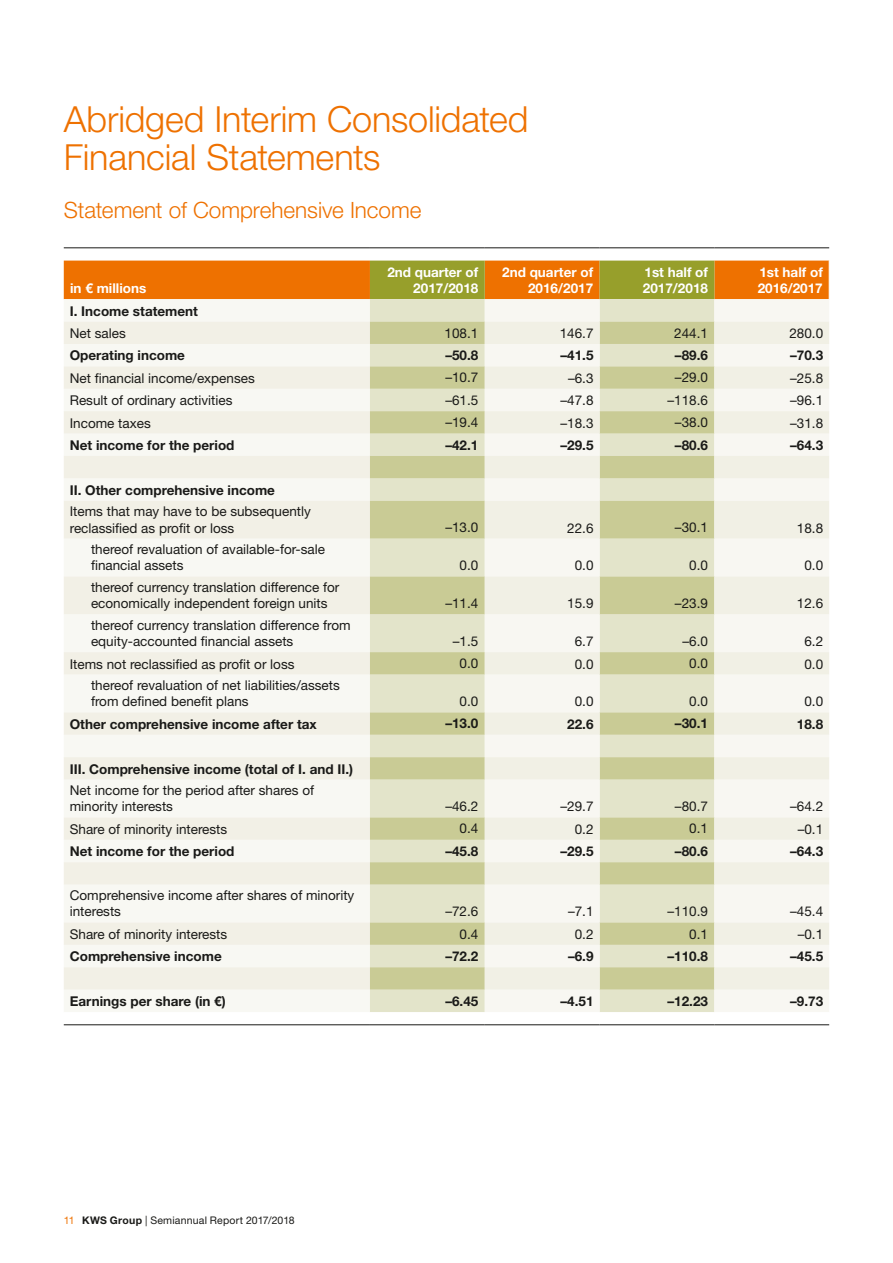
<style>
.page{position:relative;width:893px;height:1263px;background:#fff}
.page>*{position:absolute;margin:0;border:0;box-sizing:border-box;transform-origin:0 0}
.t1{font:300 36px/37.5px "Helvetica Neue LT Std";letter-spacing:-.005em;color:#ee7100}
.t2{font:300 22.5px "Helvetica Neue LT Std";color:#ee7100}
.t3{font:13.5px/16.2px "Helvetica Neue LT Std";color:#1a1a18}
.t4{font:700 13.5px "Helvetica Neue LT Std";color:#1a1a18}
.t5{font:700 13.5px/16.2px "Helvetica Neue LT Std";color:#fff;text-align:right}
.t6{font:10.5px "Helvetica Neue LT Std";letter-spacing:.015em;color:#1a1a18}
.s1{color:#ee7100}
.s2{font-weight:700}
</style>
<div class="page">
<svg style="left:64px;top:261px;width:765px;height:38px;background:#d37e0d"></svg>
<div style="left:64px;top:299px;width:306px;height:713px;background:#f8f8f3"></div>
<div style="left:370px;top:299px;width:115px;height:713px;background:#e3e4ca"></div>
<svg style="left:485px;top:299px;width:344px;height:713px;fill:#f8f7f2"></svg>
<svg style="left:64px;top:322px;width:306px;height:668px;fill:#f8f8f3"></svg>
<svg style="left:370px;top:322px;width:115px;height:668px;background:#d6d8b1"></svg>
<svg style="left:485px;top:322px;width:344px;height:668px"></svg>
<hr style="left:64px;top:248px;width:306px;height:1px;background:#1a1a18">
<hr style="left:370px;top:248px;width:115px;height:1px;background:#1a1a18">
<hr style="left:485px;top:248px;width:115px;height:1px;background:#1a1a18">
<hr style="left:600px;top:248px;width:114px;height:1px;background:#1a1a18">
<hr style="left:714px;top:248px;width:115px;height:1px;background:#1a1a18">
<hr style="left:64px;top:1024px;width:306px;height:1px;background:#1a1a18">
<hr style="left:370px;top:1024px;width:115px;height:1px;background:#1a1a18">
<hr style="left:485px;top:1024px;width:115px;height:1px;background:#1a1a18">
<hr style="left:600px;top:1024px;width:114px;height:1px;background:#1a1a18">
<hr style="left:714px;top:1024px;width:115px;height:1px;background:#1a1a18">
<h1 class="t1" style="left:64px;top:100px;width:466px">Abridged Interim Consolidated<br>Financial Statements</h1>
<h2 class="t2" style="left:64px;top:196px;width:359px">Statement of Comprehensive Income</h2>
<p class="t5" style="left:70px;top:280px;width:78px">in € millions</p>
<p class="t5" style="left:387px;top:263px;width:93px">2nd quarter of<br>2017/2018</p>
<p class="t5" style="left:502px;top:263px;width:93px">2nd quarter of<br>2016/2017</p>
<p class="t5" style="left:643px;top:263px;width:67px;text-align:left">1st half of<br>2017/2018</p>
<p class="t5" style="left:758px;top:263px;width:67px;text-align:left">1st half of<br>2016/2017</p>
<p class="t4" style="left:70px;top:302px;width:130px">I. Income statement</p>
<p class="t3" style="left:70px;top:325px;width:57px">Net sales</p>
<p class="t3" style="left:445px;top:324px;width:35px">108.1</p>
<p class="t3" style="left:560px;top:325px;width:35px">146.7</p>
<p class="t3" style="left:674px;top:324px;width:35px">244.1</p>
<p class="t3" style="left:789px;top:325px;width:35px">280.0</p>
<p class="t4" style="left:70px;top:347px;width:117px">Operating income</p>
<p class="t4" style="left:445px;top:347px;width:35px">–50.8</p>
<p class="t4" style="left:561px;top:347px;width:35px">–41.5</p>
<p class="t4" style="left:675px;top:347px;width:35px">–89.6</p>
<p class="t4" style="left:790px;top:347px;width:35px">–70.3</p>
<p class="t3" style="left:70px;top:370px;width:187px">Net financial income/expenses</p>
<p class="t3" style="left:445px;top:369px;width:35px">–10.7</p>
<p class="t3" style="left:568px;top:370px;width:27px">–6.3</p>
<p class="t3" style="left:675px;top:369px;width:35px">–29.0</p>
<p class="t3" style="left:790px;top:370px;width:35px">–25.8</p>
<p class="t3" style="left:70px;top:392px;width:164px">Result of ordinary activities</p>
<p class="t3" style="left:445px;top:392px;width:35px">–61.5</p>
<p class="t3" style="left:561px;top:392px;width:35px">–47.8</p>
<p class="t3" style="left:667px;top:392px;width:42px">–118.6</p>
<p class="t3" style="left:790px;top:392px;width:35px">–96.1</p>
<p class="t3" style="left:70px;top:414px;width:83px">Income taxes</p>
<p class="t3" style="left:445px;top:414px;width:35px">–19.4</p>
<p class="t3" style="left:561px;top:414px;width:35px">–18.3</p>
<p class="t3" style="left:675px;top:414px;width:35px">–38.0</p>
<p class="t3" style="left:790px;top:414px;width:35px">–31.8</p>
<p class="t4" style="left:70px;top:437px;width:166px">Net income for the period</p>
<p class="t4" style="left:445px;top:436px;width:35px">–42.1</p>
<p class="t4" style="left:561px;top:437px;width:35px">–29.5</p>
<p class="t4" style="left:675px;top:436px;width:35px">–80.6</p>
<p class="t4" style="left:790px;top:437px;width:35px">–64.3</p>
<p class="t4" style="left:70px;top:482px;width:207px">II. Other comprehensive income</p>
<p class="t3" style="left:70px;top:503px;width:243px">Items that may have to be subsequently reclassified as profit or loss</p>
<p class="t3" style="left:445px;top:519px;width:35px">–13.0</p>
<p class="t3" style="left:567px;top:519px;width:28px">22.6</p>
<p class="t3" style="left:675px;top:519px;width:35px">–30.1</p>
<p class="t3" style="left:797px;top:519px;width:28px">18.8</p>
<p class="t3" style="left:91px;top:541px;width:236px">thereof revaluation of available-for-sale financial assets</p>
<p class="t3" style="left:91px;top:579px;width:250px">thereof currency translation difference for economically independent foreign units</p>
<p class="t3" style="left:91px;top:617px;width:261px">thereof currency translation difference from equity-accounted financial assets</p>
<p class="t3" style="left:460px;top:557px;width:20px">0.0</p>
<p class="t3" style="left:575px;top:557px;width:20px">0.0</p>
<p class="t3" style="left:689px;top:557px;width:20px">0.0</p>
<p class="t3" style="left:804px;top:557px;width:20px">0.0</p>
<p class="t3" style="left:445px;top:595px;width:35px">–11.4</p>
<p class="t3" style="left:567px;top:595px;width:28px">15.9</p>
<p class="t3" style="left:675px;top:595px;width:35px">–23.9</p>
<p class="t3" style="left:797px;top:595px;width:28px">12.6</p>
<p class="t3" style="left:453px;top:633px;width:27px">–1.5</p>
<p class="t3" style="left:575px;top:633px;width:20px">6.7</p>
<p class="t3" style="left:682px;top:633px;width:27px">–6.0</p>
<p class="t3" style="left:804px;top:633px;width:20px">6.2</p>
<p class="t3" style="left:70px;top:655px;width:226px">Items not reclassified as profit or loss</p>
<p class="t3" style="left:460px;top:655px;width:20px">0.0</p>
<p class="t3" style="left:575px;top:655px;width:20px">0.0</p>
<p class="t3" style="left:689px;top:655px;width:20px">0.0</p>
<p class="t3" style="left:804px;top:655px;width:20px">0.0</p>
<p class="t3" style="left:91px;top:677px;width:250px">thereof revaluation of net liabilities/assets from defined benefit plans</p>
<p class="t3" style="left:460px;top:693px;width:20px">0.0</p>
<p class="t3" style="left:575px;top:693px;width:20px">0.0</p>
<p class="t3" style="left:689px;top:693px;width:20px">0.0</p>
<p class="t3" style="left:804px;top:693px;width:20px">0.0</p>
<p class="t4" style="left:70px;top:716px;width:248px">Other comprehensive income after tax</p>
<p class="t4" style="left:445px;top:715px;width:35px">–13.0</p>
<p class="t4" style="left:567px;top:716px;width:28px">22.6</p>
<p class="t4" style="left:675px;top:715px;width:35px">–30.1</p>
<p class="t4" style="left:797px;top:716px;width:28px">18.8</p>
<p class="t4" style="left:70px;top:760px;width:285px">III. Comprehensive income (total of I. and II.)</p>
<p class="t3" style="left:70px;top:782px;width:246px">Net income for the period after shares of minority interests</p>
<p class="t3" style="left:445px;top:798px;width:35px">–46.2</p>
<p class="t3" style="left:561px;top:798px;width:35px">–29.7</p>
<p class="t3" style="left:675px;top:798px;width:35px">–80.7</p>
<p class="t3" style="left:790px;top:798px;width:35px">–64.2</p>
<p class="t3" style="left:70px;top:821px;width:159px">Share of minority interests</p>
<p class="t3" style="left:460px;top:820px;width:20px">0.4</p>
<p class="t3" style="left:575px;top:821px;width:20px">0.2</p>
<p class="t3" style="left:689px;top:820px;width:20px">0.1</p>
<p class="t3" style="left:798px;top:821px;width:27px">–0.1</p>
<p class="t4" style="left:70px;top:843px;width:166px">Net income for the period</p>
<p class="t4" style="left:445px;top:843px;width:35px">–45.8</p>
<p class="t4" style="left:561px;top:843px;width:35px">–29.5</p>
<p class="t4" style="left:675px;top:843px;width:35px">–80.6</p>
<p class="t4" style="left:790px;top:843px;width:35px">–64.3</p>
<p class="t3" style="left:70px;top:887px;width:286px">Comprehensive income after shares of minority interests</p>
<p class="t3" style="left:445px;top:903px;width:35px">–72.6</p>
<p class="t3" style="left:568px;top:903px;width:27px">–7.1</p>
<p class="t3" style="left:667px;top:903px;width:42px">–110.9</p>
<p class="t3" style="left:790px;top:903px;width:35px">–45.4</p>
<p class="t3" style="left:70px;top:926px;width:159px">Share of minority interests</p>
<p class="t3" style="left:460px;top:925px;width:20px">0.4</p>
<p class="t3" style="left:575px;top:926px;width:20px">0.2</p>
<p class="t3" style="left:689px;top:925px;width:20px">0.1</p>
<p class="t3" style="left:798px;top:926px;width:27px">–0.1</p>
<p class="t4" style="left:70px;top:948px;width:153px">Comprehensive income</p>
<p class="t4" style="left:445px;top:948px;width:35px">–72.2</p>
<p class="t4" style="left:568px;top:948px;width:27px">–6.9</p>
<p class="t4" style="left:667px;top:948px;width:42px">–110.8</p>
<p class="t4" style="left:790px;top:948px;width:35px">–45.5</p>
<p class="t4" style="left:70px;top:993px;width:157px">Earnings per share (in €)</p>
<p class="t4" style="left:445px;top:992px;width:35px">–6.45</p>
<p class="t4" style="left:561px;top:993px;width:35px">–4.51</p>
<p class="t4" style="left:667px;top:992px;width:42px">–12.23</p>
<p class="t4" style="left:790px;top:993px;width:35px">–9.73</p>
<p class="t6" style="left:64px;top:1214px;width:232px"><span class="s1">11</span> <span class="s2">KWS Group</span> | Semiannual Report 2017/2018</p>
</div>
